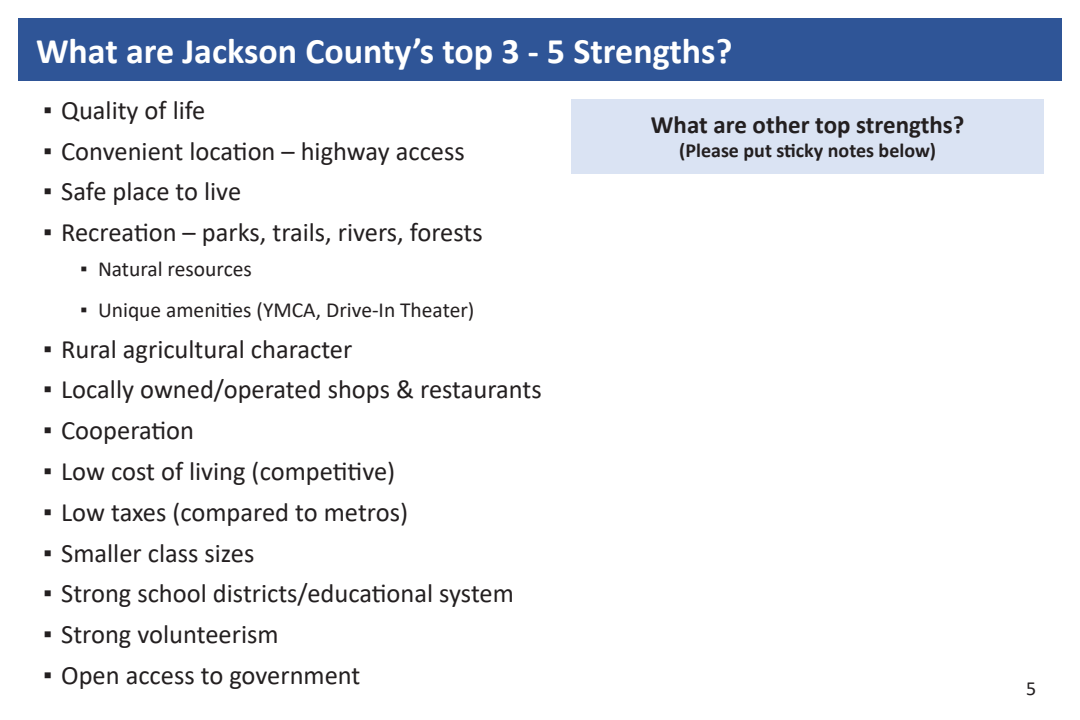
<style>
.page{position:relative;width:1080px;height:720px;background:#fff}
.page>*{position:absolute;margin:0;border:0;box-sizing:border-box;transform-origin:0 0}
.t1{font:700 36px "Calibri";color:#fff}
.t2{font:26.5px "Calibri";color:#231f20}
.t3{font:700 25px "Calibri";color:#231f20}
.t4{font:21.5px "Calibri";color:#231f20}
.t5{font:700 20px "Calibri";color:#231f20}
.t6{font:20px "Calibri";color:#231f20}
.s1{font-weight:700}
</style>
<div class="page">
<div style="left:18px;top:18px;width:1044px;height:62px;background:#2f5597"></div>
<div style="left:572px;top:99px;width:472px;height:75px;background:#dae3f3"></div>
<p class="t1" style="left:36px;top:26px;width:698px">What are Jackson County’s top 3 - 5 Strengths?</p>
<p class="t2" style="left:43px;top:92px;width:164px"><span class="s1">▪</span> Quality of life</p>
<p class="t2" style="left:43px;top:132px;width:423px"><span class="s1">▪</span> Convenient location – highway access</p>
<p class="t2" style="left:43px;top:173px;width:200px"><span class="s1">▪</span> Safe place to live</p>
<p class="t2" style="left:43px;top:214px;width:441px"><span class="s1">▪</span> Recreation – parks, trails, rivers, forests</p>
<p class="t4" style="left:80px;top:254px;width:173px"><span class="s1">▪</span> Natural resources</p>
<p class="t4" style="left:80px;top:295px;width:396px"><span class="s1">▪</span> Unique amenities (YMCA, Drive-In Theater)</p>
<p class="t2" style="left:43px;top:330px;width:311px"><span class="s1">▪</span> Rural agricultural character</p>
<p class="t2" style="left:43px;top:371px;width:500px"><span class="s1">▪</span> Locally owned/operated shops &amp; restaurants</p>
<p class="t2" style="left:43px;top:412px;width:152px"><span class="s1">▪</span> Cooperation</p>
<p class="t2" style="left:43px;top:453px;width:354px"><span class="s1">▪</span> Low cost of living (competitive)</p>
<p class="t2" style="left:43px;top:494px;width:366px"><span class="s1">▪</span> Low taxes (compared to metros)</p>
<p class="t2" style="left:43px;top:534px;width:213px"><span class="s1">▪</span> Smaller class sizes</p>
<p class="t2" style="left:43px;top:575px;width:472px"><span class="s1">▪</span> Strong school districts/educational system</p>
<p class="t2" style="left:43px;top:616px;width:237px"><span class="s1">▪</span> Strong volunteerism</p>
<p class="t2" style="left:43px;top:657px;width:319px"><span class="s1">▪</span> Open access to government</p>
<p class="t3" style="left:651px;top:107px;width:315px">What are other top strengths?</p>
<p class="t5" style="left:679px;top:136px;width:258px">(Please put sticky notes below)</p>
<p class="t6" style="left:1026px;top:674px;width:12px">5</p>
</div>
